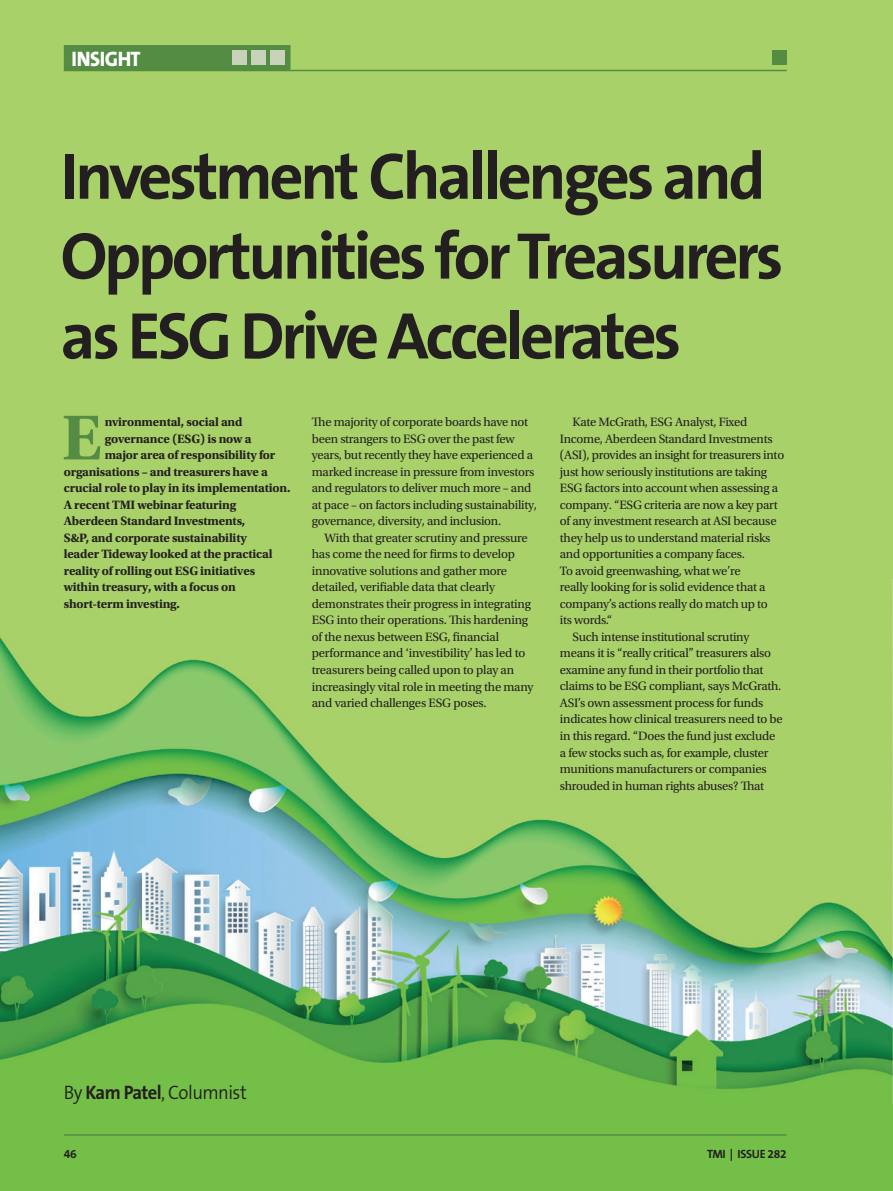
<style>
.page{position:relative;width:893px;height:1191px;background:#fff}
.page>*{position:absolute;margin:0;border:0;box-sizing:border-box;transform-origin:0 0}
.t1{font:700 66.75px "Utopia Std";color:#558c44}
.t2{font:700 66.6px/79.8px "The Sans B7";letter-spacing:-.05em;color:#231f20}
.t3{font:800 21px "The Sans B8";letter-spacing:-.025em;color:#fff;scale:.95 1}
.t4{font:300 19.5px "The Sans B4";letter-spacing:-.03em;color:#231f20;scale:.95 1}
.t5{font:12.75px/16.5px "Utopia Std";letter-spacing:-.02em;color:#231f20}
.t6{font:700 12.75px "Utopia Std";letter-spacing:-.015em;color:#231f20}
.t7{font:700 12px "The Sans B7";letter-spacing:-.03em;color:#231f20}
.s1{font-family:"The Sans B7";font-weight:700}
</style>
<div class="page">
<div style="left:0;top:0;width:893px;height:1111px;background:#a9d169"></div>
<img style="left:0;top:579px;width:893px;height:525px">
<div style="left:0;top:1104px;width:893px;height:87px;background:#74bf48"></div>
<hr style="left:64px;top:1134px;width:723px;height:1px;background:#558c44">
<hr style="left:64px;top:70px;width:723px;height:1px;background:#558c44">
<div style="left:772px;top:50px;width:15px;height:14px;background:#558c44"></div>
<div style="left:64px;top:45px;width:227px;height:26px;background:#558c44"></div>
<div style="left:232px;top:50px;width:15px;height:15px;background:#c7d2b8"></div>
<div style="left:251px;top:50px;width:15px;height:15px;background:#c7d2b8"></div>
<div style="left:270px;top:50px;width:15px;height:15px;background:#c7d2b8"></div>
<h3 class="t3" style="left:72px;top:47px;width:74px">INSIGHT</h3>
<h2 class="t2" style="left:61px;top:138px;width:724px">Investment Challenges and<br>Opportunities for Treasurers as ESG Drive Accelerates</h2>
<h1 class="t1" style="left:62px;top:399px;width:42px">E</h1>
<p class="t6" style="left:105px;top:415px;width:139px">nvironmental, social and</p>
<p class="t6" style="left:105px;top:431px;width:148px">governance (ESG) is now a</p>
<p class="t6" style="left:105px;top:448px;width:172px">major area of responsibility for</p>
<p class="t6" style="left:64px;top:464px;width:206px">organisations – and treasurers have a</p>
<p class="t6" style="left:64px;top:481px;width:228px">crucial role to play in its implementation.</p>
<p class="t6" style="left:64px;top:497px;width:174px">A recent TMI webinar featuring</p>
<p class="t6" style="left:64px;top:514px;width:183px">Aberdeen Standard Investments,</p>
<p class="t6" style="left:64px;top:530px;width:185px">S&amp;P, and corporate sustainability</p>
<p class="t6" style="left:64px;top:547px;width:210px">leader Tideway looked at the practical</p>
<p class="t6" style="left:64px;top:563px;width:193px">reality of rolling out ESG initiatives</p>
<p class="t6" style="left:64px;top:580px;width:173px">within treasury, with a focus on</p>
<p class="t6" style="left:64px;top:596px;width:118px">short-term investing.</p>
<p class="t5" style="left:312px;top:414px;width:227px">The majority of corporate boards have not been strangers to ESG over the past few years, but recently they have experienced a marked increase in pressure from investors and regulators to deliver much more – and at pace – on factors including sustainability, governance, diversity, and inclusion.</p>
<p class="t5" style="left:312px;top:530px;width:223px;text-indent:13px">With that greater scrutiny and pressure has come the need for firms to develop innovative solutions and gather more detailed, verifiable data that clearly demonstrates their progress in integrating ESG into their operations. This hardening of the nexus between ESG, financial performance and ‘investibility’ has led to treasurers being called upon to play an increasingly vital role in meeting the many and varied challenges ESG poses.</p>
<p class="t5" style="left:573px;top:414px;width:176px">Kate McGrath, ESG Analyst, Fixed</p>
<p class="t5" style="left:560px;top:431px;width:214px">Income, Aberdeen Standard Investments</p>
<p class="t5" style="left:560px;top:447px;width:226px">(ASI), provides an insight for treasurers into</p>
<p class="t5" style="left:560px;top:464px;width:209px">just how seriously institutions are taking</p>
<p class="t5" style="left:560px;top:480px;width:220px">ESG factors into account when assessing a</p>
<p class="t5" style="left:560px;top:497px;width:219px">company. “ESG criteria are now a key part</p>
<p class="t5" style="left:560px;top:513px;width:218px">of any investment research at ASI because</p>
<p class="t5" style="left:560px;top:530px;width:212px">they help us to understand material risks</p>
<p class="t5" style="left:560px;top:546px;width:186px">and opportunities a company faces.</p>
<p class="t5" style="left:560px;top:563px;width:182px">To avoid greenwashing, what we’re</p>
<p class="t5" style="left:560px;top:579px;width:207px">really looking for is solid evidence that a</p>
<p class="t5" style="left:560px;top:596px;width:209px">company’s actions really do match up to</p>
<p class="t5" style="left:560px;top:612px;width:54px">its words.“</p>
<p class="t5" style="left:573px;top:629px;width:178px">Such intense institutional scrutiny</p>
<p class="t5" style="left:560px;top:645px;width:213px">means it is “really critical” treasurers also</p>
<p class="t5" style="left:560px;top:662px;width:205px">examine any fund in their portfolio that</p>
<p class="t5" style="left:560px;top:678px;width:223px">claims to be ESG compliant, says McGrath.</p>
<p class="t5" style="left:560px;top:695px;width:205px">ASI’s own assessment process for funds</p>
<p class="t5" style="left:560px;top:711px;width:224px">indicates how clinical treasurers need to be</p>
<p class="t5" style="left:560px;top:728px;width:217px">in this regard. “Does the fund just exclude</p>
<p class="t5" style="left:560px;top:744px;width:210px">a few stocks such as, for example, cluster</p>
<p class="t5" style="left:560px;top:761px;width:208px">munitions manufacturers or companies</p>
<p class="t5" style="left:560px;top:777px;width:206px">shrouded in human rights abuses? That</p>
<h3 class="t4" style="left:64px;top:1082px;width:194px">By <span class="s1">Kam Patel</span>, Columnist</h3>
<p class="t7" style="left:64px;top:1147px;width:14px">46</p>
<p class="t7" style="left:707px;top:1147px;width:81px">TMI | ISSUE 282</p>
</div>
